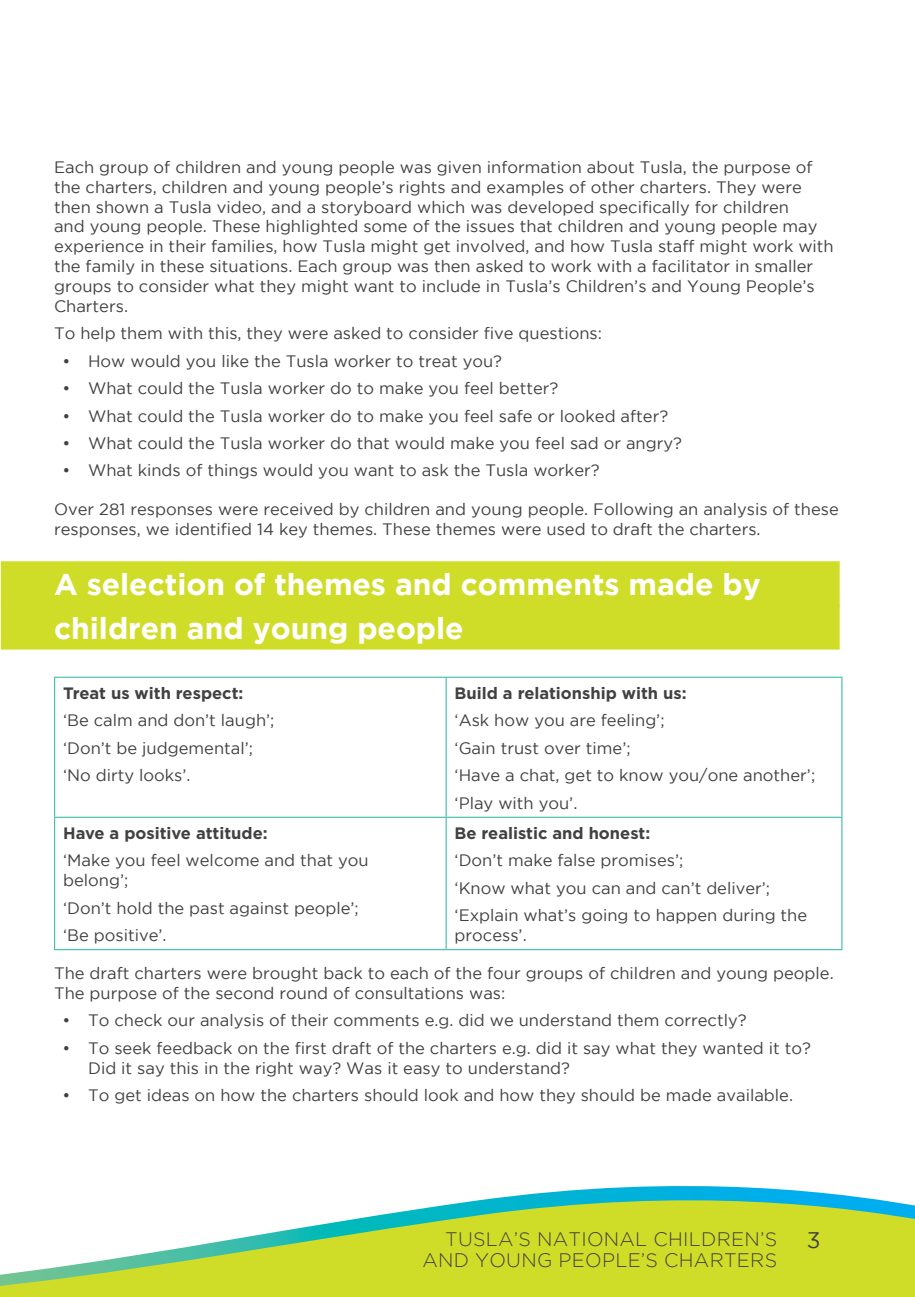
<style>
.page{position:relative;width:915px;height:1297px;background:#fff}
.page>*{position:absolute;margin:0;border:0;box-sizing:border-box;transform-origin:0 0}
.t1{font:700 30px/43.3px "Gotham";color:#fff}
.t2{font:22.5px "Gotham";color:#414042}
.t3{font:300 19.5px "Gotham";letter-spacing:.015em;color:#414042}
.t4{font:16.5px/19.8px "Gotham";color:#414042}
.t5{font:700 16.5px "Gotham";color:#414042}
</style>
<div class="page">
<svg style="left:0;top:1186px;width:914px;height:111px;fill:#d0dd28"></svg>
<div style="left:1px;top:561px;width:838px;height:45px;background:#d0dd28"></div>
<div style="left:1px;top:605px;width:838px;height:45px;background:#d0dd28"></div>
<hr style="left:54px;top:677px;width:392px;height:1px;background:#3cbda9">
<hr style="left:54px;top:678px;width:1px;height:139px;background:#3cbda9">
<hr style="left:446px;top:677px;width:396px;height:1px;background:#3cbda9">
<hr style="left:445px;top:678px;width:1px;height:139px;background:#3cbda9">
<hr style="left:841px;top:678px;width:1px;height:139px;background:#3cbda9">
<hr style="left:54px;top:817px;width:392px;height:1px;background:#3cbda9">
<hr style="left:54px;top:818px;width:1px;height:131px;background:#3cbda9">
<hr style="left:446px;top:817px;width:396px;height:1px;background:#3cbda9">
<hr style="left:445px;top:818px;width:1px;height:131px;background:#3cbda9">
<hr style="left:841px;top:818px;width:1px;height:131px;background:#3cbda9">
<hr style="left:54px;top:949px;width:392px;height:1px;background:#3cbda9">
<hr style="left:446px;top:949px;width:396px;height:1px;background:#3cbda9">
<p class="t4" style="left:54px;top:157px;width:781px">Each group of children and young people was given information about Tusla, the purpose of the charters, children and young people’s rights and examples of other charters. They were then shown a Tusla video, and a storyboard which was developed specifically for children<br>and young people. These highlighted some of the issues that children and young people may experience in their families, how Tusla might get involved, and how Tusla staff might work with the family in these situations. Each group was then asked to work with a facilitator in smaller groups to consider what they might want to include in Tusla’s Children’s and Young People’s Charters.</p>
<p class="t4" style="left:54px;top:323px;width:549px">To help them with this, they were asked to consider five questions:</p>
<p class="t4" style="left:62px;top:351px;width:441px">• How would you like the Tusla worker to treat you?</p>
<p class="t4" style="left:62px;top:378px;width:497px">• What could the Tusla worker do to make you feel better?</p>
<p class="t4" style="left:62px;top:405px;width:607px">• What could the Tusla worker do to make you feel safe or looked after?</p>
<p class="t4" style="left:62px;top:433px;width:620px">• What could the Tusla worker do that would make you feel sad or angry?</p>
<p class="t4" style="left:62px;top:460px;width:538px">• What kinds of things would you want to ask the Tusla worker?</p>
<p class="t4" style="left:54px;top:499px;width:786px">Over 281 responses were received by children and young people. Following an analysis of these responses, we identified 14 key themes. These themes were used to draft the charters.</p>
<h1 class="t1" style="left:54px;top:562px;width:708px">A selection of themes and comments made by children and young people</h1>
<p class="t5" style="left:63px;top:682px;width:182px">Treat us with respect:</p>
<p class="t4" style="left:63px;top:707px;width:213px;line-height:27.5px">‘Be calm and don’t laugh’; ‘Don’t be judgemental’; ‘No dirty looks’.</p>
<p class="t5" style="left:454px;top:682px;width:233px">Build a relationship with us:</p>
<p class="t4" style="left:454px;top:707px;width:362px;line-height:27.5px">‘Ask how you are feeling’;<br>‘Gain trust over time’;<br>‘Have a chat, get to know you/one another’; ‘Play with you’.</p>
<p class="t5" style="left:63px;top:822px;width:206px">Have a positive attitude:</p>
<p class="t4" style="left:63px;top:850px;width:307px">‘Make you feel welcome and that you belong’;</p>
<p class="t4" style="left:63px;top:894px;width:297px;line-height:27.5px">‘Don’t hold the past against people’; ‘Be positive’.</p>
<p class="t5" style="left:454px;top:822px;width:197px">Be realistic and honest:</p>
<p class="t4" style="left:454px;top:847px;width:354px;line-height:27.5px">‘Don’t make false promises’;<br>‘Know what you can and can’t deliver’; ‘Explain what’s going to happen during the</p>
<p class="t4" style="left:454px;top:925px;width:74px">process’.</p>
<p class="t4" style="left:54px;top:963px;width:781px">The draft charters were brought back to each of the four groups of children and young people.<br>The purpose of the second round of consultations was:</p>
<p class="t4" style="left:63px;top:1010px;width:685px">• To check our analysis of their comments e.g. did we understand them correctly?</p>
<p class="t4" style="left:88px;top:1038px;width:724px;text-indent:-26px">• To seek feedback on the first draft of the charters e.g. did it say what they wanted it to?<br>Did it say this in the right way? Was it easy to understand?</p>
<p class="t4" style="left:63px;top:1085px;width:731px">• To get ideas on how the charters should look and how they should be made available.</p>
<p class="t3" style="left:445px;top:1228px;width:333px">TUSLA’S NATIONAL CHILDREN’S</p>
<h2 class="t2" style="left:806px;top:1228px;width:15px">3</h2>
<p class="t3" style="left:422px;top:1249px;width:356px">AND YOUNG PEOPLE’S CHARTERS</p>
</div>
